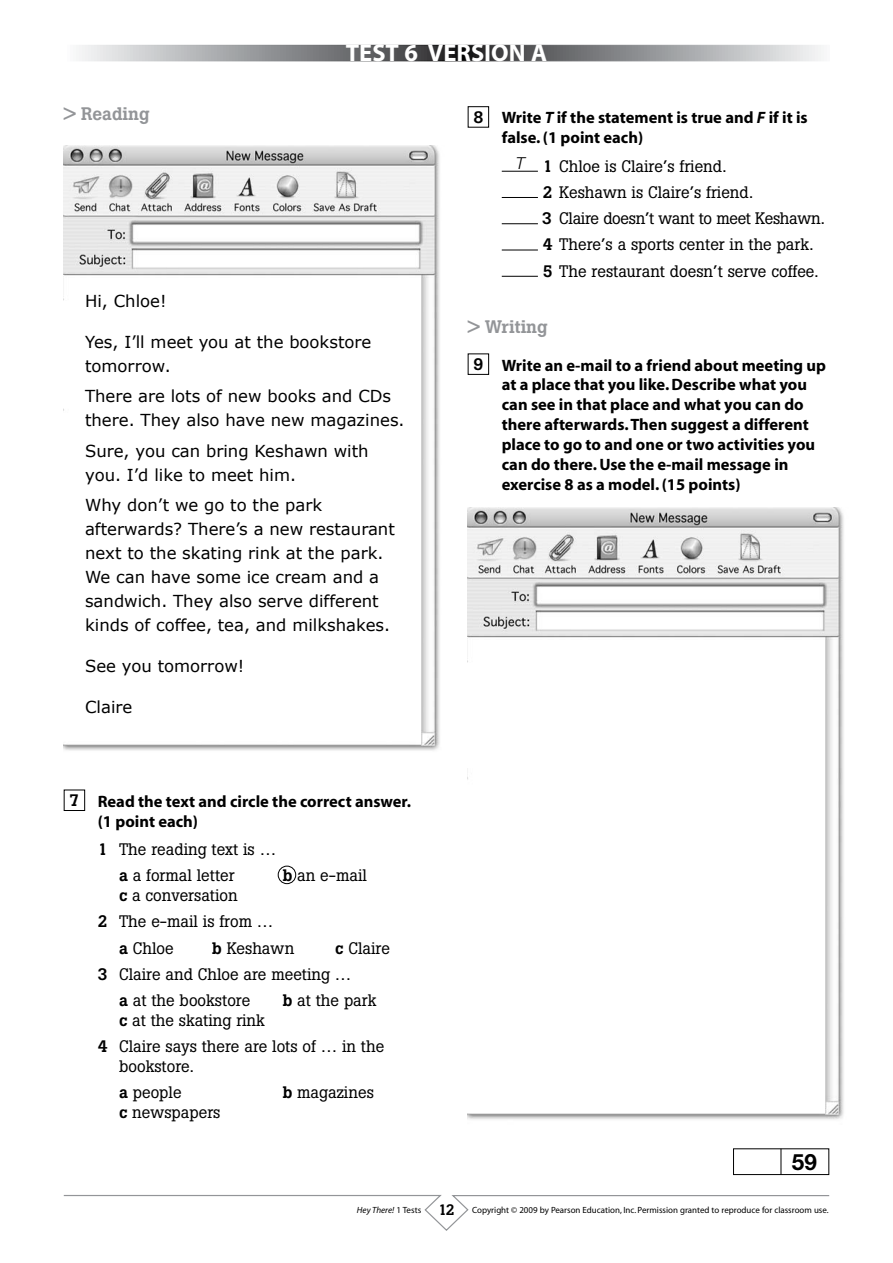
<style>
.page{position:relative;width:893px;height:1263px;background:#fff}
.page>*{position:absolute;margin:0;border:0;box-sizing:border-box;transform-origin:0 0}
.t1{font:700 24.45px "Myriad";color:#fff}
.t2{font:700 22.5px "Helvetica Neue";color:#000}
.t3{font:500 18px "Boton";color:#939598}
.t4{font:16.5px/26.2px "Boton";color:#000}
.t5{font:16.5px/24px "Verdana";color:#000}
.t6{font:700 16.5px/20px "Myriad";color:#000}
.t7{font:italic 300 16.5px "Helvetica Neue";color:#000}
.t8{font:9px "Myriad";color:#000}
.s1{font-family:"Boton";font-weight:500}
.s2{font-style:italic}
.s3{font-weight:500}
.s4{font-family:"Boton";font-weight:500;font-size:15px}
</style>
<div class="page">
<svg style="left:63px;top:1195px;width:767px;height:36px"></svg>
<svg style="left:79px;top:47px;width:742px;height:12px;background:#8e8f91"></svg>
<div style="left:64px;top:45px;width:765px;height:16px;border:1px solid #fff"></div>
<img style="left:64px;top:146px;width:376px;height:263px">
<img style="left:64px;top:409px;width:376px;height:342px">
<div style="left:64px;top:790px;width:21px;height:21px;border:1px solid #000"></div>
<div style="left:468px;top:106px;width:21px;height:22px;border:1px solid #000"></div>
<hr style="left:502px;top:171px;width:36px;height:1px;background:#000">
<hr style="left:502px;top:197px;width:36px;height:1px;background:#000">
<hr style="left:502px;top:223px;width:36px;height:1px;background:#000">
<hr style="left:502px;top:250px;width:36px;height:1px;background:#000">
<hr style="left:502px;top:276px;width:36px;height:1px;background:#000">
<div style="left:468px;top:353px;width:21px;height:22px;border:1px solid #000"></div>
<img style="left:468px;top:507px;width:376px;height:262px">
<img style="left:468px;top:769px;width:376px;height:351px">
<div style="left:733px;top:1148px;width:96px;height:27px;border:1px solid #000"></div>
<svg style="left:781px;top:1149px;width:1px;height:26px"></svg>
<div style="left:278px;top:866px;width:18px;height:18px;border:1px solid #000;border-radius:50%"></div>
<p class="t3" style="left:64px;top:103px;width:87px">&gt; Reading</p>
<h1 class="t1" style="left:346px;top:40px;width:203px">test 6 Version A</h1>
<p class="t6" style="left:502px;top:108px;width:307px;text-indent:-28px"><span class="s1">8</span> Write <span class="s2">T</span> if the statement is true and <span class="s2">F</span> if it is false. (1 point each)</p>
<p class="t4" style="left:542px;top:153px;width:284px"><span class="s3">1</span> Chloe is Claire’s friend.<br><span class="s3">2</span> Keshawn is Claire’s friend.<br><span class="s3">3</span> Claire doesn’t want to meet Keshawn.<br><span class="s3">4</span> There’s a sports center in the park.<br><span class="s3">5</span> The restaurant doesn’t serve coffee.</p>
<p class="t7" style="left:516px;top:153px;width:11px">T</p>
<p class="t5" style="left:85px;top:288px;width:83px">Hi, Chloe!</p>
<p class="t5" style="left:85px;top:329px;width:288px">Yes, I’ll meet you at the bookstore tomorrow.</p>
<p class="t5" style="left:85px;top:384px;width:321px">There are lots of new books and CDs there. They also have new magazines.</p>
<p class="t5" style="left:85px;top:438px;width:285px">Sure, you can bring Keshawn with you. I’d like to meet him.</p>
<p class="t5" style="left:85px;top:493px;width:311px">Why don’t we go to the park afterwards? There’s a new restaurant next to the skating rink at the park.<br>We can have some ice cream and a sandwich. They also serve different kinds of coffee, tea, and milkshakes.</p>
<p class="t5" style="left:85px;top:654px;width:161px">See you tomorrow!</p>
<p class="t5" style="left:85px;top:695px;width:49px">Claire</p>
<p class="t6" style="left:98px;top:792px;width:315px;text-indent:-28px"><span class="s1">7</span> Read the text and circle the correct answer. (1 point each)</p>
<p class="t4" style="left:119px;top:836px;width:159px;text-indent:-21px"><span class="s3">1</span> The reading text is … <span class="s3">a</span> a formal letter</p>
<p class="t4" style="left:283px;top:862px;width:86px"><span class="s3">b</span> an e-mail</p>
<p class="t4" style="left:119px;top:882px;width:120px"><span class="s3">c</span> a conversation</p>
<p class="t4" style="left:98px;top:908px;width:177px"><span class="s3">2</span> The e-mail is from …</p>
<p class="t4" style="left:119px;top:935px;width:56px"><span class="s3">a</span> Chloe</p>
<p class="t4" style="left:212px;top:935px;width:83px"><span class="s3">b</span> Keshawn</p>
<p class="t4" style="left:335px;top:935px;width:56px"><span class="s3">c</span> Claire</p>
<p class="t4" style="left:98px;top:961px;width:255px"><span class="s3">3</span> Claire and Chloe are meeting …</p>
<p class="t4" style="left:119px;top:987px;width:133px"><span class="s3">a</span> at the bookstore</p>
<p class="t4" style="left:283px;top:987px;width:95px"><span class="s3">b</span> at the park</p>
<p class="t4" style="left:98px;top:1007px;width:288px;text-indent:21px"><span class="s3">c</span> at the skating rink<br><span class="s3">4</span> Claire says there are lots of … in the</p>
<p class="t4" style="left:119px;top:1053px;width:76px">bookstore. <span class="s3">a</span> people</p>
<p class="t4" style="left:283px;top:1079px;width:93px"><span class="s3">b</span> magazines</p>
<p class="t4" style="left:119px;top:1099px;width:103px"><span class="s3">c</span> newspapers</p>
<p class="t3" style="left:468px;top:316px;width:81px">&gt; Writing</p>
<p class="t6" style="left:502px;top:356px;width:326px;text-indent:-28px"><span class="s1">9</span> Write an e-mail to a friend about meeting up at a place that you like. Describe what you can see in that place and what you can do there afterwards. Then suggest a different place to go to and one or two activities you can do there. Use the e-mail message in exercise 8 as a model. (15 points)</p>
<h2 class="t2" style="left:792px;top:1148px;width:27px">59</h2>
<p class="t8" style="left:357px;top:1205px;width:473px"><span class="s2">Hey There!</span> 1 Tests <span class="s4">12</span> Copyright © 2009 by Pearson Education, Inc. Permission granted to reproduce for classroom use.</p>
</div>
